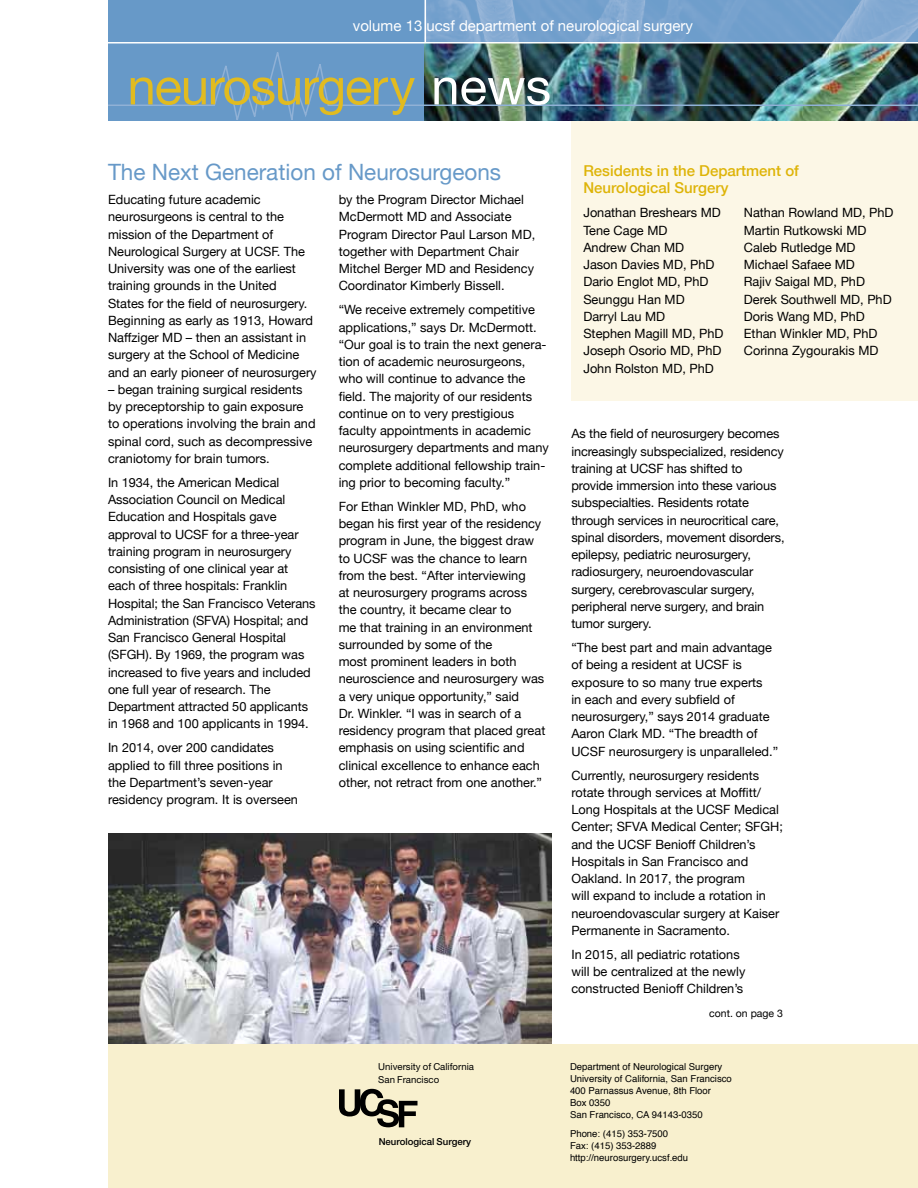
<style>
.page{position:relative;width:918px;height:1188px;background:#fff}
.page>*{position:absolute;margin:0;border:0;box-sizing:border-box;transform-origin:0 0}
.t1{font:51px "Helvetica Neue";letter-spacing:-.025em;color:#e1bb20}
.t2{font:22.5px "Helvetica Neue";color:#6799c8}
.t3{font:500 15px/17.2px "Helvetica Neue";color:#deb408}
.t4{font:15px "Helvetica Neue";color:#fff}
.t5{font:12.75px/17.2px "Helvetica Neue";color:#000}
.t6{font:10.5px "Helvetica Neue";color:#000}
.t7{font:9.6px/12px "Helvetica";color:#000}
.t8{font:9.6px/12.5px "Helvetica Neue";color:#000}
.t9{font:500 9.6px "Helvetica Neue";color:#000}
.s1{color:#fff}
</style>
<div class="page">
<img style="left:108px;top:834px;width:443px;height:210px">
<div style="left:571px;top:100px;width:347px;height:301px;background:#fcf7e6"></div>
<div style="left:108px;top:1044px;width:810px;height:144px;background:#f8f0ce"></div>
<div style="left:108px;top:0;width:810px;height:120px;background:#6799c8"></div>
<img style="left:426px;top:0;width:492px;height:42px">
<img style="left:425px;top:44px;width:493px;height:2px">
<hr style="left:0;top:42px;width:918px;height:2px;background:#fff">
<hr style="left:425px;top:0;width:1px;height:43px;background:#fff">
<img style="left:108px;top:46px;width:810px;height:75px">
<svg style="left:339px;top:1089px;width:79px;height:38px"></svg>
<p class="t4" style="left:353px;top:13px;width:342px">volume 13 ucsf department of neurological surgery</p>
<h1 class="t1" style="left:127px;top:43px;width:425px">neurosurgery <span class="s1">news</span></h1>
<h2 class="t2" style="left:108px;top:153px;width:395px">The Next Generation of Neurosurgeons</h2>
<p class="t5" style="left:339px;top:190px;width:198px">by the Program Director Michael<br>McDermott MD and Associate<br>Program Director Paul Larson MD, together with Department Chair<br>Mitchel Berger MD and Residency<br>Coordinator Kimberly Bissell.</p>
<p class="t5" style="left:339px;top:300px;width:212px">“We receive extremely competitive applications,” says Dr. McDermott. “Our goal is to train the next genera&shy;tion of academic neurosurgeons, who will continue to advance the field. The majority of our residents continue on to very prestigious faculty appointments in academic neurosurgery departments and many complete additional fellowship train&shy;ing prior to becoming faculty.”</p>
<p class="t5" style="left:339px;top:497px;width:208px">For Ethan Winkler MD, PhD, who began his first year of the residency program in June, the biggest draw to UCSF was the chance to learn from the best. “After interviewing<br>at neurosurgery programs across the country, it became clear to<br>me that training in an environment surrounded by some of the<br>most prominent leaders in both neuroscience and neurosurgery was a very unique opportunity,” said<br>Dr. Winkler. “I was in search of a residency program that placed great emphasis on using scientific and clinical excellence to enhance each other, not retract from one another.”</p>
<p class="t5" style="left:108px;top:190px;width:210px">Educating future academic neurosurgeons is central to the mission of the Department of<br>Neurological Surgery at UCSF. The<br>University was one of the earliest training grounds in the United<br>States for the field of neurosurgery.<br>Beginning as early as 1913, Howard<br>Naffziger MD – then an assistant in surgery at the School of Medicine and an early pioneer of neurosurgery</p>
<p class="t5" style="left:108px;top:380px;width:209px">– began training surgical residents by preceptorship to gain exposure to operations involving the brain and spinal cord, such as decompressive craniotomy for brain tumors.</p>
<p class="t5" style="left:108px;top:473px;width:209px">In 1934, the American Medical Association Council on Medical Education and Hospitals gave approval to UCSF for a three-year training program in neurosurgery consisting of one clinical year at each of three hospitals: Franklin Hospital; the San Francisco Veterans Administration (SFVA) Hospital; and San Francisco General Hospital (SFGH). By 1969, the program was increased to five years and included one full year of research. The Department attracted 50 applicants in 1968 and 100 applicants in 1994.</p>
<p class="t5" style="left:108px;top:738px;width:191px">In 2014, over 200 candidates applied to fill three positions in the Department’s seven-year residency program. It is overseen</p>
<p class="t8" style="left:378px;top:1061px;width:97px">University of California<br>San Francisco</p>
<p class="t9" style="left:379px;top:1136px;width:94px">Neurological Surgery</p>
<p class="t3" style="left:583px;top:162px;width:217px">Residents in the Department of<br>Neurological Surgery</p>
<p class="t5" style="left:583px;top:203px;width:142px">Jonathan Breshears MD<br>Tene Cage MD<br>Andrew Chan MD<br>Jason Davies MD, PhD<br>Dario Englot MD, PhD<br>Seunggu Han MD<br>Darryl Lau MD<br>Stephen Magill MD, PhD<br>Joseph Osorio MD, PhD<br>John Rolston MD, PhD</p>
<p class="t5" style="left:744px;top:203px;width:151px">Nathan Rowland MD, PhD<br>Martin Rutkowski MD<br>Caleb Rutledge MD<br>Michael Safaee MD<br>Rajiv Saigal MD, PhD<br>Derek Southwell MD, PhD<br>Doris Wang MD, PhD<br>Ethan Winkler MD, PhD<br>Corinna Zygourakis MD</p>
<p class="t5" style="left:571px;top:424px;width:215px">As the field of neurosurgery becomes increasingly subspecialized, residency training at UCSF has shifted to provide immersion into these various subspecialties. Residents rotate through services in neurocritical care, spinal disorders, movement disorders, epilepsy, pediatric neurosurgery, radiosurgery, neuroendovascular surgery, cerebrovascular surgery, peripheral nerve surgery, and brain tumor surgery.</p>
<p class="t5" style="left:571px;top:638px;width:208px">“The best part and main advantage of being a resident at UCSF is exposure to so many true experts<br>in each and every subfield of neurosurgery,” says 2014 graduate<br>Aaron Clark MD. “The breadth of<br>UCSF neurosurgery is unparalleled.”</p>
<p class="t5" style="left:571px;top:765px;width:213px">Currently, neurosurgery residents rotate through services at Moffitt/ Long Hospitals at the UCSF Medical Center; SFVA Medical Center; SFGH; and the UCSF Benioff Children’s Hospitals in San Francisco and Oakland. In 2017, the program<br>will expand to include a rotation in neuroendovascular surgery at Kaiser Permanente in Sacramento.</p>
<p class="t5" style="left:571px;top:945px;width:175px">In 2015, all pediatric rotations will be centralized at the newly constructed Benioff Children’s</p>
<p class="t6" style="left:709px;top:1004px;width:75px">cont. on page 3</p>
<p class="t7" style="left:570px;top:1061px;width:163px">Department of Neurological Surgery<br>University of California, San Francisco<br>400 Parnassus Avenue, 8th Floor<br>Box 0350<br>San Francisco, CA 94143-0350</p>
<p class="t7" style="left:570px;top:1128px;width:120px">Phone: (415) 353-7500<br>Fax: (415) 353-2889 http://neurosurgery.ucsf.edu</p>
</div>
